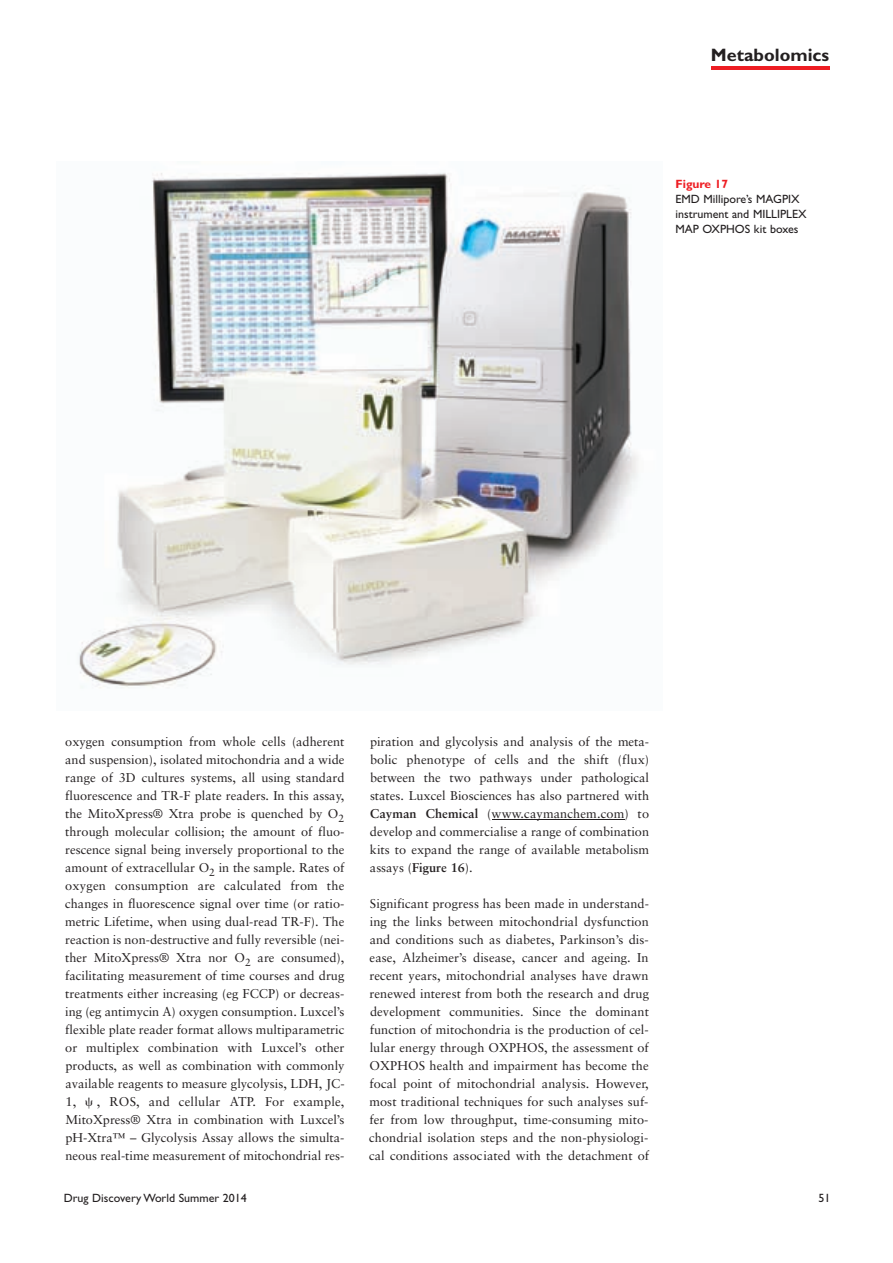
<style>
.page{position:relative;width:893px;height:1263px;background:#fff}
.page>*{position:absolute;margin:0;border:0;box-sizing:border-box;transform-origin:0 0}
.t1{font:700 18px "Gill Sans";color:#231f20}
.t2{font:12.75px/18px "Sabon";color:#231f20;text-align:justify}
.t3{font:12px/15px "Gill Sans";color:#231f20}
.t4{font:700 12px "Gill Sans";color:#ee1d23}
.s1{font-weight:700}
</style>
<div class="page">
<hr style="left:492px;top:819px;width:132px;height:1px;background:#231f20">
<hr style="left:711px;top:67px;width:118px;height:3px;background:#ee1d23">
<img style="left:79px;top:173px;width:559px;height:515px">
<h1 class="t1" style="left:711px;top:48px;width:120px">Metabolomics</h1>
<p class="t4" style="left:675px;top:180px;width:54px">Figure 17</p>
<p class="t3" style="left:675px;top:193px;width:133px">EMD Millipore’s MAGPIX instrument and MILLIPLEX<br>MAP OXPHOS kit boxes</p>
<p class="t2" style="left:65px;top:734px;width:281px">oxygen consumption from whole cells (adherent and suspension), isolated mitochondria and a wide range of 3D cultures systems, all using standard fluorescence and TR-F plate readers. In this assay, the MitoXpress® Xtra probe is quenched by O<sub>2 </sub>through molecular collision; the amount of fluo&shy;rescence signal being inversely proportional to the amount of extracellular O<sub>2</sub> in the sample. Rates of oxygen consumption are calculated from the changes in fluorescence signal over time (or ratio&shy;metric Lifetime, when using dual-read TR-F). The reaction is non-destructive and fully reversible (nei&shy;ther MitoXpress® Xtra nor O<sub>2</sub> are consumed), facilitating measurement of time courses and drug treatments either increasing (eg FCCP) or decreas&shy;ing (eg antimycin A) oxygen consumption. Luxcel’s flexible plate reader format allows multiparametric or multiplex combination with Luxcel’s other products, as well as combination with commonly available reagents to measure glycolysis, LDH, JC-1,</p>
<p class="t2" style="left:65px;top:1094px;width:281px;text-indent:32px">, ROS, and cellular ATP. For example, MitoXpress® Xtra in combination with Luxcel’s pH-Xtra™ – Glycolysis Assay allows the simulta&shy;neous real-time measurement of mitochondrial res-</p>
<p class="t2" style="left:370px;top:734px;width:281px">piration and glycolysis and analysis of the meta&shy;bolic phenotype of cells and the shift (flux) between the two pathways under pathological states. Luxcel Biosciences has also partnered with <span class="s1">Cayman Chemical</span> (www.caymanchem.com) to develop and commercialise a range of combination kits to expand the range of available metabolism assays (<span class="s1">Figure 16</span>).</p>
<p class="t2" style="left:369px;top:896px;width:282px">Significant progress has been made in understand&shy;ing the links between mitochondrial dysfunction and conditions such as diabetes, Parkinson’s dis&shy;ease, Alzheimer’s disease, cancer and ageing. In recent years, mitochondrial analyses have drawn renewed interest from both the research and drug development communities. Since the dominant function of mitochondria is the production of cel&shy;lular energy through OXPHOS, the assessment of OXPHOS health and impairment has become the focal point of mitochondrial analysis. However, most traditional techniques for such analyses suf&shy;fer from low throughput, time-consuming mito&shy;chondrial isolation steps and the non-physiologi&shy;cal conditions associated with the detachment of</p>
<p class="t3" style="left:64px;top:1191px;width:185px">Drug Discovery World Summer 2014</p>
<p class="t3" style="left:818px;top:1191px;width:13px">51</p>
</div>
